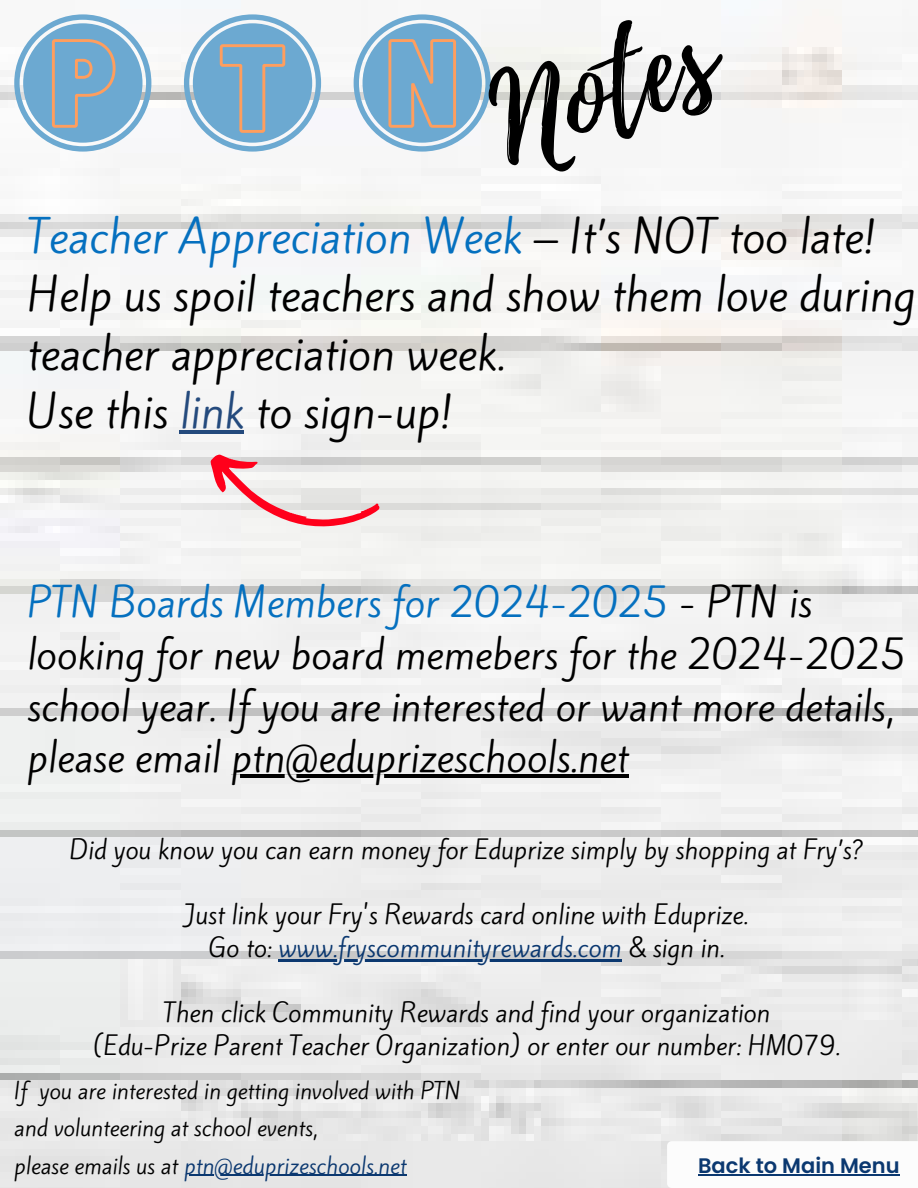
<style>
.page{position:relative;width:918px;height:1188px;background:#fff}
.page>*{position:absolute;margin:0;border:0;box-sizing:border-box;transform-origin:0 0}
.t1{font:119.4px "Playlist Script";color:#000}
.t2{font:42px/58.5px "Kite One";color:#000}
.t3{font:37.5px/51.8px "Kite One";color:#000}
.t4{font:24px/32.7px "Kite One";color:#000;text-align:center}
.t5{font:21px "Kite One";color:#000}
.t6{font:21px "Kite One";color:#0b3870}
.t7{font:600 21px "Poppins";color:#0b3870}
.s1{color:#0570bf}
.s2{color:#244a7d}
.s3{color:#0b3870}
.s4{color:#000}
</style>
<div class="page">
<img style="left:0;top:0;width:918px;height:1188px">
<svg style="left:14px;top:14px;width:137px;height:138px"></svg>
<svg style="left:354px;top:14px;width:137px;height:138px"></svg>
<svg style="left:184px;top:14px;width:137px;height:138px"></svg>
<hr style="left:180px;top:430px;width:64px;height:4px;background:#244a7d">
<hr style="left:231px;top:775px;width:397px;height:3px;background:#000">
<hr style="left:184px;top:1175px;width:222px;height:1px;background:#0b3870">
<svg style="left:667px;top:1141px;width:251px;height:47px"></svg>
<svg style="left:199px;top:443px;width:182px;height:108px"></svg>
<hr style="left:278px;top:959px;width:344px;height:2px;background:#0b3870">
<hr style="left:698px;top:1174px;width:202px;height:2px;background:#0b3870">
<p class="t1" style="left:468px;top:44px;width:229px;rotate:-19deg">Notes</p>
<p class="t2" style="left:27px;top:208px;width:890px"><span class="s1">Teacher Appreciation Week</span> – It’s NOT too late!<br>Help us spoil teachers and show them love during teacher appreciation week.<br>Use this <span class="s2">link</span> to sign-up!</p>
<p class="t3" style="left:27px;top:577px;width:880px"><span class="s1">PTN Boards Members for 2024-2025</span> - PTN is looking for new board memebers for the 2024-2025 school year. If you are interested or want more details, please email ptn@eduprizeschools.net</p>
<h4 class="t4" style="left:70px;top:834px;width:796px">Did you know you can earn money for Eduprize simply by shopping at Fry’s?</h4>
<p class="t4" style="left:185px;top:899px;width:565px">Just link your Fry's Rewards card online with Eduprize.<br>Go to: <span class="s3">www.fryscommunityrewards.com</span> &amp; sign in.</p>
<p class="t4" style="left:93px;top:997px;width:749px">Then click Community Rewards and find your organization<br>(Edu-Prize Parent Teacher Organization) or enter our number: HM079.</p>
<h3 class="t5" style="left:14px;top:1076px;width:448px">If you are interested in getting involved with PTN</h3>
<p class="t5" style="left:14px;top:1113px;width:305px">and volunteering at school events,</p>
<h4 class="t6" style="left:14px;top:1151px;width:394px"><span class="s4">please emails us at</span> ptn@eduprizeschools.net</h4>
<p class="t7" style="left:698px;top:1151px;width:203px">Back to Main Menu</p>
</div>
